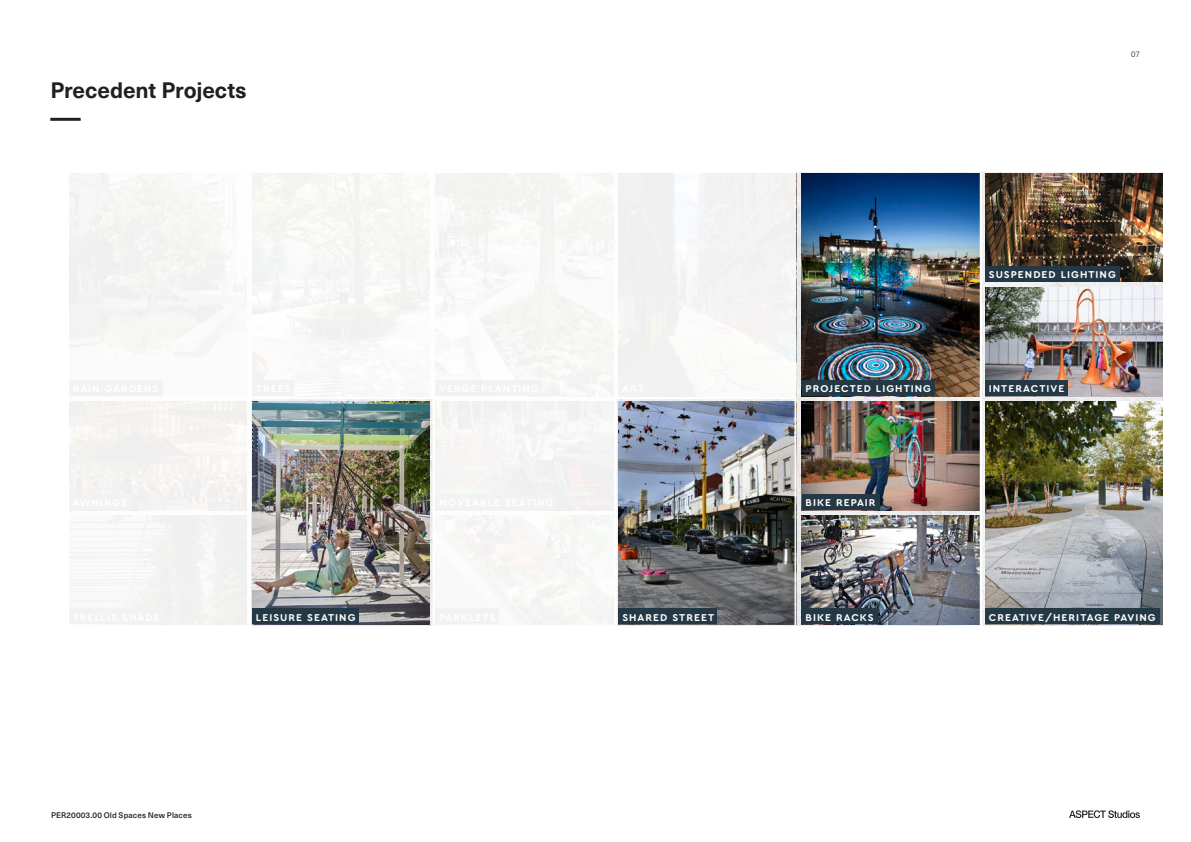
<style>
.page{position:relative;width:1191px;height:842px;background:#fff}
.page>*{position:absolute;margin:0;border:0;box-sizing:border-box;transform-origin:0 0}
.H1_NO_Numbered{font:700 22px "Neue Haas Unica Pro";letter-spacing:-.005em;color:#231f20}
.t1{font:700 10.4px "Cera Round Pro DEMO";letter-spacing:.1em;color:#fff}
.t2{font:500 8px "Neue Haas Unica Pro";letter-spacing:.015em;color:#231f20}
.t3{font:300 8px "Neue Haas Unica Pro";color:#231f20}
.s1{font-family:"Cera Pro"}
</style>
<div class="page">
<svg style="left:1069px;top:810px;width:71px;height:8px"></svg>
<hr style="left:50px;top:118px;width:31px;height:3px;background:#231f20">
<img style="left:69px;top:172px;width:1094px;height:454px">
<p class="H1_NO_Numbered" style="left:50px;top:76px;width:198px">Precedent Projects</p>
<p class="t1" style="left:256px;top:613px;width:101px">LEISURE SEATING</p>
<p class="t1" style="left:622px;top:613px;width:93px">SHARED STREET</p>
<p class="t2" style="left:51px;top:810px;width:142px">PER20003.00 Old Spaces New Places</p>
<p class="t3" style="left:1131px;top:49px;width:10px">07</p>
<p class="t1" style="left:805px;top:384px;width:127px">PROJECTED LIGHTING</p>
<p class="t1" style="left:805px;top:498px;width:72px">BIKE REPAIR</p>
<p class="t1" style="left:805px;top:613px;width:70px">BIKE RACKS</p>
<p class="t1" style="left:988px;top:270px;width:128px">SUSPENDED LIGHTING</p>
<p class="t1" style="left:988px;top:384px;width:77px">INTERACTIVE</p>
<p class="t1" style="left:988px;top:613px;width:168px">CREATIVE<span class="s1">/</span>HERITAGE PAVING</p>
</div>
